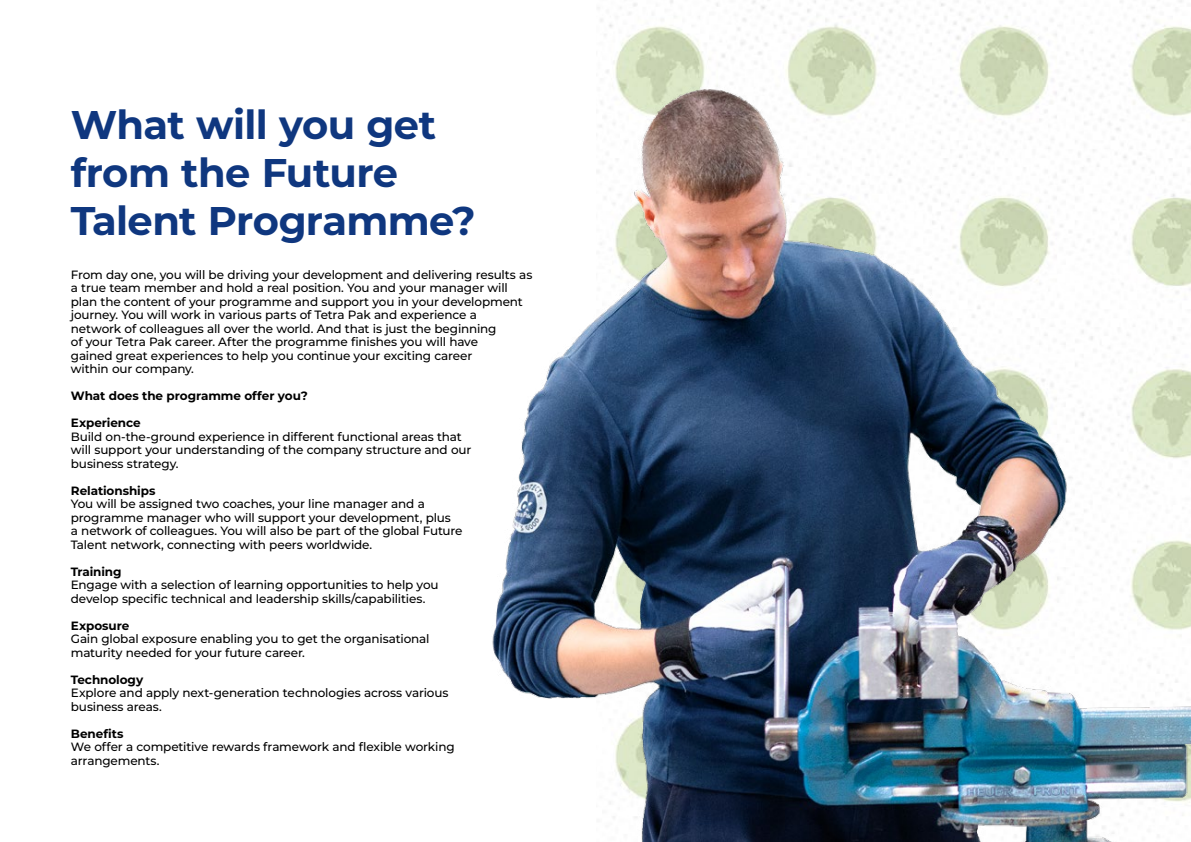
<style>
.page{position:relative;width:1191px;height:842px;background:#fff}
.page>*{position:absolute;margin:0;border:0;box-sizing:border-box;transform-origin:0 0}
.t1{font:700 40px/48px "Montserrat";letter-spacing:-.015em;color:#0f377f}
.t2{font:500 12px/13.5px "Montserrat";letter-spacing:-.01em;color:#000}
.t3{font:700 12px "Montserrat";letter-spacing:-.005em;color:#000}
</style>
<div class="page">
<img style="left:598px;top:0;width:593px;height:58px">
<img style="left:492px;top:58px;width:699px;height:784px">
<h1 class="t1" style="left:71px;top:98px;width:406px">What will you get from the Future<br>Talent Programme?</h1>
<p class="t2" style="left:71px;top:267px;width:463px">From day one, you will be driving your development and delivering results as a true team member and hold a real position. You and your manager will plan the content of your programme and support you in your development journey. You will work in various parts of Tetra Pak and experience a<br>network of colleagues all over the world. And that is just the beginning<br>of your Tetra Pak career. After the programme finishes you will have<br>gained great experiences to help you continue your exciting career<br>within our company.</p>
<p class="t3" style="left:71px;top:387px;width:238px">What does the programme offer you?</p>
<p class="t3" style="left:71px;top:414px;width:71px">Experience</p>
<p class="t2" style="left:71px;top:429px;width:402px">Build on-the-ground experience in different functional areas that will support your understanding of the company structure and our business strategy.</p>
<p class="t3" style="left:71px;top:482px;width:86px">Relationships</p>
<p class="t2" style="left:71px;top:497px;width:393px">You will be assigned two coaches, your line manager and a programme manager who will support your development, plus<br>a network of colleagues. You will also be part of the global Future Talent network, connecting with peers worldwide.</p>
<p class="t3" style="left:71px;top:563px;width:52px">Training</p>
<p class="t2" style="left:71px;top:578px;width:369px">Engage with a selection of learning opportunities to help you develop specific technical and leadership skills/capabilities.</p>
<p class="t3" style="left:71px;top:617px;width:60px">Exposure</p>
<p class="t2" style="left:71px;top:632px;width:360px">Gain global exposure enabling you to get the organisational maturity needed for your future career.</p>
<p class="t3" style="left:71px;top:671px;width:74px">Technology</p>
<p class="t2" style="left:71px;top:686px;width:379px">Explore and apply next-generation technologies across various business areas.</p>
<p class="t3" style="left:71px;top:725px;width:54px">Benefits</p>
<p class="t2" style="left:71px;top:740px;width:385px">We offer a competitive rewards framework and flexible working arrangements.</p>
</div>
